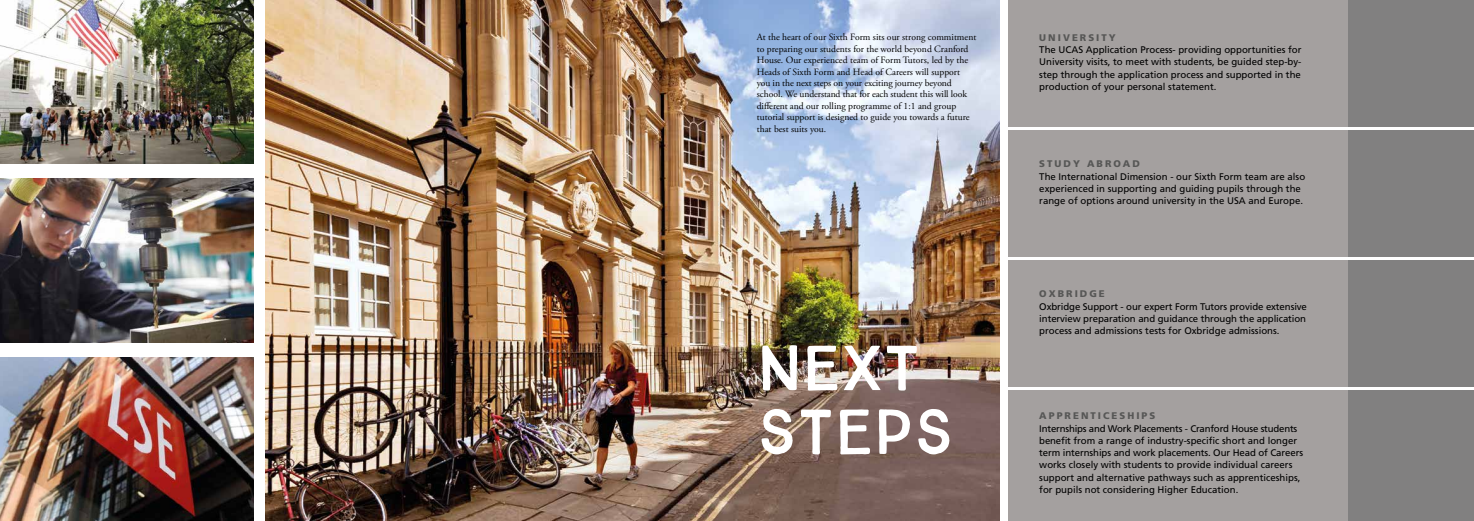
<style>
.page{position:relative;width:1474px;height:521px;background:#fff}
.page>*{position:absolute;margin:0;border:0;box-sizing:border-box;transform-origin:0 0}
.t1{font:63.88px/63.9px "True North";color:#fff}
.t2{font:9.62px/12.2px "Frutiger";color:#000;text-align:justify}
.t3{font:9.62px/11.4px "Adobe Garamond Pro";color:#000}
.t4{font:900 9.62px "Frutiger";letter-spacing:.21em;color:#575756}
</style>
<div class="page">
<img style="left:265px;top:0;width:734px;height:521px">
<div style="left:1008px;top:0;width:465px;height:126px;background:#a4a09f"></div>
<div style="left:1008px;top:130px;width:465px;height:127px;background:#a4a09f"></div>
<div style="left:1008px;top:260px;width:465px;height:127px;background:#a4a09f"></div>
<div style="left:1008px;top:391px;width:465px;height:130px;background:#a4a09f"></div>
<img style="left:0;top:179px;width:254px;height:163px">
<img style="left:0;top:0;width:254px;height:164px">
<img style="left:0;top:357px;width:254px;height:164px">
<div style="left:1348px;top:0;width:125px;height:126px;background:#818080"></div>
<div style="left:1348px;top:130px;width:125px;height:127px;background:#818080"></div>
<div style="left:1348px;top:260px;width:125px;height:127px;background:#818080"></div>
<div style="left:1348px;top:391px;width:125px;height:130px;background:#818080"></div>
<p class="t3" style="left:756px;top:32px;width:221px">At the heart of our Sixth Form sits our strong commitment to preparing our students for the world beyond Cranford House. Our experienced team of Form Tutors, led by the Heads of Sixth Form and Head of Careers will support<br>you in the next steps on your exciting journey beyond school. We understand that for each student this will look different and our rolling programme of 1:1 and group tutorial support is designed to guide you towards a future that best suits you.</p>
<h1 class="t1" style="left:757px;top:336px;width:198px">NEXT<br>STEPS</h1>
<p class="t4" style="left:1039px;top:32px;width:78px">UNIVERSITY</p>
<p class="t2" style="left:1039px;top:44px;width:264px">The UCAS Application Process- providing opportunities for University visits, to meet with students, be guided step-by&shy;step through the application process and supported in the production of your personal statement.</p>
<p class="t4" style="left:1039px;top:158px;width:102px">STUDY ABROAD</p>
<p class="t2" style="left:1039px;top:170px;width:267px;text-align:left">The International Dimension - our Sixth Form team are also experienced in supporting and guiding pupils through the range of options around university in the USA and Europe.</p>
<p class="t4" style="left:1039px;top:288px;width:67px">OXBRIDGE</p>
<p class="t2" style="left:1039px;top:300px;width:269px">Oxbridge Support - our expert Form Tutors provide extensive interview preparation and guidance through the application process and admissions tests for Oxbridge admissions.</p>
<p class="t4" style="left:1039px;top:410px;width:118px">APPRENTICESHIPS</p>
<p class="t2" style="left:1039px;top:422px;width:265px;text-align:left">Internships and Work Placements - Cranford House students benefit from a range of industry-specific short and longer term internships and work placements. Our Head of Careers works closely with students to provide individual careers support and alternative pathways such as apprenticeships, for pupils not considering Higher Education.</p>
</div>
